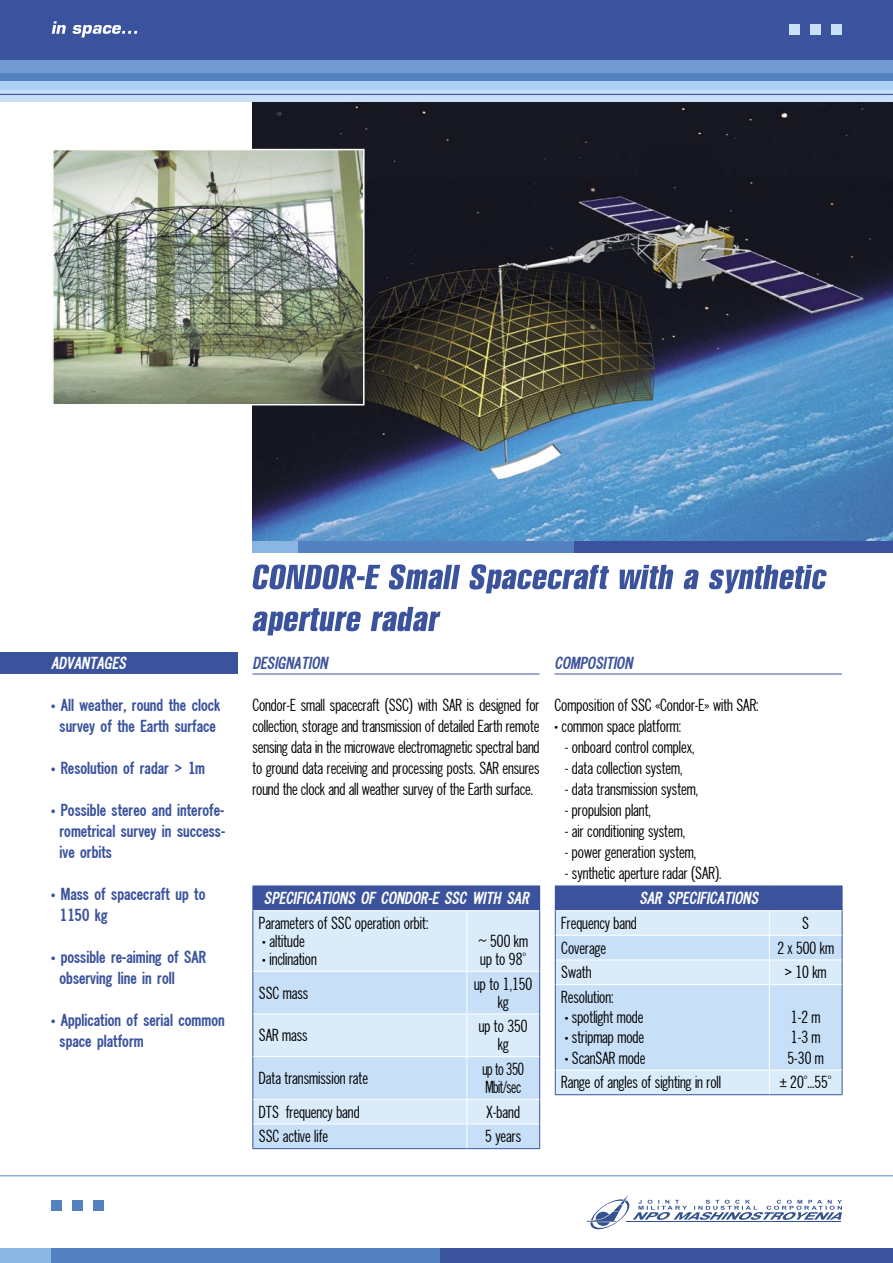
<style>
.page{position:relative;width:893px;height:1263px;background:#fff}
.page>*{position:absolute;margin:0;border:0;box-sizing:border-box;transform-origin:0 0}
.Basic{font:15px/21px "News Condensed";color:#000;text-align:center}
.List_1{font:700 15px/21px "News Condensed";color:#3b539d}
.List_2{font:15px "News Condensed";color:#000}
.Heading_white{font:italic 700 15px "News Condensed";letter-spacing:.01em;color:#fff}
.Heading_1{font:italic 700 15px "News Condensed";letter-spacing:.01em;color:#3b539d}
.Basic-2{font:15px/18px "News Condensed";letter-spacing:-.03em;color:#000;scale:.92 1}
</style>
<div class="page">
<div style="left:439px;top:1248px;width:454px;height:15px;background:#3b539d"></div>
<div style="left:51px;top:1248px;width:388px;height:15px;background:#5482c1"></div>
<div style="left:0;top:1248px;width:51px;height:15px;background:#8bb6e3"></div>
<div style="left:51px;top:1200px;width:11px;height:11px;background:#5482c1"></div>
<div style="left:72px;top:1200px;width:11px;height:11px;background:#5482c1"></div>
<div style="left:94px;top:1200px;width:10px;height:11px;background:#5482c1"></div>
<div style="left:0;top:0;width:893px;height:102px;background:#c8e0f7"></div>
<div style="left:0;top:0;width:893px;height:90px;background:#abd2f3"></div>
<div style="left:0;top:0;width:893px;height:81px;background:#5482c1"></div>
<div style="left:0;top:0;width:893px;height:73px;background:#739ad0"></div>
<div style="left:0;top:0;width:893px;height:60px;background:#3b539d"></div>
<hr style="left:0;top:94px;width:893px;height:1px;background:#3b539d">
<div style="left:789px;top:24px;width:10px;height:11px;background:#c8e0f7"></div>
<div style="left:810px;top:24px;width:11px;height:11px;background:#c8e0f7"></div>
<div style="left:831px;top:24px;width:11px;height:11px;background:#c8e0f7"></div>
<div style="left:0;top:653px;width:238px;height:21px;background:#3b539d"></div>
<div style="left:574px;top:540px;width:319px;height:13px;background:#3b539d"></div>
<div style="left:298px;top:540px;width:276px;height:13px;background:#5482c1"></div>
<div style="left:252px;top:540px;width:46px;height:13px;background:#8bb6e3"></div>
<hr style="left:0;top:1175px;width:893px;height:1px;background:#5482c1">
<img style="left:252px;top:102px;width:641px;height:438px">
<svg style="left:587px;top:1195px;width:255px;height:34px"></svg>
<hr style="left:626px;top:1221px;width:214px;height:1px;background:#33528f">
<hr style="left:252px;top:674px;width:287px;height:1px;background:#3b539d">
<hr style="left:554px;top:674px;width:288px;height:1px;background:#3b539d">
<div style="left:253px;top:886px;width:287px;height:25px;background:#3b539d"></div>
<div style="left:253px;top:911px;width:286px;height:60px;background:#daebfa"></div>
<svg style="left:253px;top:972px;width:286px;height:176px;background:#cee3f7"></svg>
<hr style="left:252px;top:885px;width:215px;height:1px;background:#3b539d">
<svg style="left:252px;top:886px;width:1px;height:25px"></svg>
<hr style="left:467px;top:885px;width:73px;height:1px;background:#3b539d">
<hr style="left:252px;top:911px;width:1px;height:60px;background:#3b539d">
<hr style="left:539px;top:911px;width:1px;height:60px;background:#3b539d">
<hr style="left:252px;top:971px;width:1px;height:43px;background:#3b539d">
<hr style="left:539px;top:971px;width:1px;height:43px;background:#3b539d">
<hr style="left:252px;top:1014px;width:1px;height:43px;background:#3b539d">
<hr style="left:539px;top:1014px;width:1px;height:43px;background:#3b539d">
<hr style="left:252px;top:1057px;width:1px;height:42px;background:#3b539d">
<hr style="left:539px;top:1057px;width:1px;height:42px;background:#3b539d">
<svg style="left:252px;top:1099px;width:1px;height:49px"></svg>
<svg style="left:539px;top:1099px;width:1px;height:49px"></svg>
<hr style="left:252px;top:1148px;width:215px;height:1px;background:#3b539d">
<hr style="left:467px;top:1148px;width:73px;height:1px;background:#3b539d">
<hr style="left:466px;top:911px;width:1px;height:60px;background:#fff">
<hr style="left:466px;top:972px;width:1px;height:41px;background:#fff">
<hr style="left:253px;top:1013px;width:214px;height:1px;background:#fff">
<hr style="left:467px;top:1013px;width:72px;height:1px;background:#fff">
<hr style="left:466px;top:1014px;width:1px;height:42px;background:#fff">
<hr style="left:253px;top:1056px;width:214px;height:1px;background:#fff">
<hr style="left:467px;top:1056px;width:72px;height:1px;background:#fff">
<hr style="left:466px;top:1057px;width:1px;height:42px;background:#fff">
<hr style="left:253px;top:1099px;width:214px;height:1px;background:#fff">
<hr style="left:467px;top:1099px;width:72px;height:1px;background:#fff">
<hr style="left:253px;top:1123px;width:214px;height:1px;background:#fff">
<hr style="left:467px;top:1123px;width:72px;height:1px;background:#fff">
<svg style="left:466px;top:1100px;width:1px;height:48px"></svg>
<hr style="left:253px;top:910px;width:214px;height:1px;background:#fff">
<hr style="left:467px;top:910px;width:72px;height:1px;background:#fff">
<hr style="left:555px;top:885px;width:214px;height:1px;background:#3b539d">
<hr style="left:769px;top:885px;width:73px;height:1px;background:#3b539d">
<svg style="left:555px;top:886px;width:288px;height:208px;background:#bed3ed"></svg>
<hr style="left:555px;top:1094px;width:214px;height:1px;background:#3b539d">
<hr style="left:769px;top:1094px;width:73px;height:1px;background:#3b539d">
<hr style="left:556px;top:910px;width:213px;height:1px;background:#fff">
<hr style="left:769px;top:910px;width:73px;height:1px;background:#fff">
<img style="left:55px;top:152px;width:307px;height:250px">
<div style="left:52px;top:149px;width:313px;height:256px;border:2px solid #fff"></div>
<svg style="left:253px;top:564px;width:573px;height:29px"></svg>
<svg style="left:253px;top:607px;width:187px;height:28px"></svg>
<svg style="left:52px;top:21px;width:85px;height:16px"></svg>
<p class="Heading_white" style="left:51px;top:654px;width:76px">ADVANTAGES</p>
<p class="List_1" style="left:51px;top:695px;width:171px;text-align:center">• All weather, round the clock survey of the Earth surface</p>
<p class="List_1" style="left:51px;top:758px;width:156px">• Resolution of radar &gt; 1m</p>
<p class="List_1" style="left:60px;top:800px;width:167px;text-align:justify;text-indent:-9px">• Possible stereo and interofe&shy;rometrical survey in success&shy;ive orbits</p>
<p class="List_1" style="left:60px;top:884px;width:147px;text-indent:-9px">• Mass of spacecraft up to<br>1150 kg</p>
<p class="List_1" style="left:60px;top:947px;width:148px;text-indent:-9px">• possible re-aiming of SAR observing line in roll</p>
<p class="List_1" style="left:60px;top:1010px;width:167px;text-indent:-9px">• Application of serial common space platform</p>
<p class="Heading_1" style="left:252px;top:654px;width:76px">DESIGNATION</p>
<p class="Basic" style="left:252px;top:695px;width:289px;text-align:justify">Condor-E small spacecraft (SSC) with SAR is designed for collection, storage and transmission of detailed Earth remote sensing data in the microwave electromagnetic spectral band to ground data receiving and processing posts. SAR ensures round the clock and all weather survey of the Earth surface.</p>
<p class="Heading_white" style="left:264px;top:889px;width:266px">SPECIFICATIONS OF CONDOR-E SSC WITH SAR</p>
<p class="Basic" style="left:259px;top:912px;width:171px">Parameters of SSC operation orbit:</p>
<p class="Basic" style="left:262px;top:930px;width:44px">• altitude</p>
<p class="Basic" style="left:262px;top:948px;width:56px">• inclination</p>
<p class="Basic" style="left:478px;top:930px;width:51px">~ 500 km</p>
<p class="Basic" style="left:480px;top:948px;width:47px">up to 98°</p>
<p class="Basic" style="left:259px;top:982px;width:51px">SSC mass</p>
<p class="Basic" style="left:474px;top:975px;width:59px;line-height:18px">up to 1,150 kg</p>
<p class="Basic" style="left:259px;top:1025px;width:50px">SAR mass</p>
<p class="Basic" style="left:479px;top:1017px;width:50px;line-height:18px">up to 350 kg</p>
<p class="Basic" style="left:259px;top:1067px;width:111px">Data transmission rate</p>
<p class="Basic-2" style="left:482px;top:1060px;width:47px">up to 350<br>Mbit/sec</p>
<p class="Basic" style="left:259px;top:1101px;width:102px">DTS frequency band</p>
<p class="Basic" style="left:487px;top:1101px;width:35px">X-band</p>
<p class="Basic" style="left:259px;top:1126px;width:71px">SSC active life</p>
<p class="Basic" style="left:485px;top:1126px;width:38px">5 years</p>
<p class="Heading_1" style="left:554px;top:654px;width:79px">COMPOSITION</p>
<p class="List_2" style="left:554px;top:697px;width:206px">Composition of SSC «Condor-E» with SAR:</p>
<p class="List_2" style="left:554px;top:718px;width:128px">• common space platform:</p>
<p class="List_2" style="left:565px;top:739px;width:131px">- onboard control complex,</p>
<p class="List_2" style="left:565px;top:760px;width:119px">- data collection system,</p>
<p class="List_2" style="left:565px;top:781px;width:135px">- data transmission system,</p>
<p class="List_2" style="left:565px;top:802px;width:88px">- propulsion plant,</p>
<p class="List_2" style="left:565px;top:823px;width:122px">- air conditioning system,</p>
<p class="List_2" style="left:565px;top:844px;width:133px">- power generation system,</p>
<p class="List_2" style="left:565px;top:865px;width:158px">- synthetic aperture radar (SAR).</p>
<p class="Heading_white" style="left:639px;top:889px;width:120px">SAR SPECIFICATIONS</p>
<p class="Basic" style="left:561px;top:912px;width:77px">Frequency band</p>
<p class="Basic" style="left:802px;top:912px;width:8px">S</p>
<p class="Basic" style="left:561px;top:937px;width:46px">Coverage</p>
<p class="Basic" style="left:777px;top:937px;width:58px">2 õ 500 km</p>
<p class="Basic" style="left:561px;top:962px;width:32px">Swath</p>
<p class="Basic" style="left:785px;top:962px;width:43px">&gt; 10 km</p>
<p class="Basic" style="left:561px;top:986px;width:54px">Resolution:</p>
<p class="Basic" style="left:565px;top:1007px;width:80px">• spotlight mode</p>
<p class="Basic" style="left:565px;top:1027px;width:81px">• stripmap mode</p>
<p class="Basic" style="left:565px;top:1047px;width:82px">• ScanSAR mode</p>
<p class="Basic" style="left:791px;top:1007px;width:31px">1-2 m</p>
<p class="Basic" style="left:791px;top:1027px;width:31px">1-3 m</p>
<p class="Basic" style="left:787px;top:1047px;width:38px">5-30 m</p>
<p class="Basic" style="left:561px;top:1072px;width:161px">Range of angles of sighting in roll</p>
<p class="Basic" style="left:780px;top:1072px;width:54px">± 20°...55°</p>
</div>
